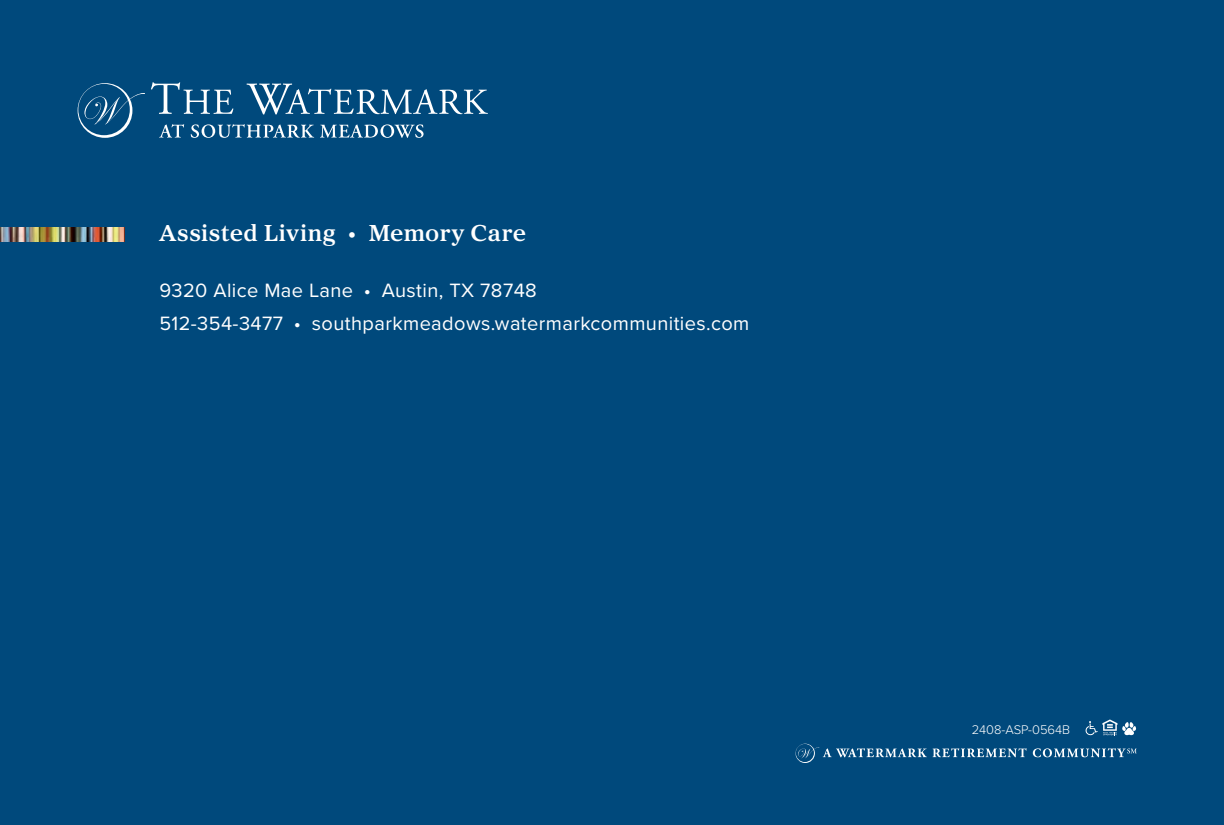
<style>
.page{position:relative;width:1224px;height:825px;background:#00497c}
.page>*{position:absolute;margin:0;border:0;box-sizing:border-box;transform-origin:0 0}
.t1{font:600 24px "Proxima Sera";letter-spacing:.025em;color:#fff}
.t2{font:20px/32px "Proxima Nova";letter-spacing:.02em;color:#fff}
.t3{font:300 13px "Proxima Nova";color:#fff}
</style>
<div class="page">
<svg style="left:1085px;top:719px;width:51px;height:16px"></svg>
<svg style="left:159px;top:124px;width:25px;height:13px"></svg>
<svg style="left:191px;top:124px;width:123px;height:14px"></svg>
<svg style="left:320px;top:124px;width:103px;height:14px"></svg>
<svg style="left:151px;top:82px;width:82px;height:32px"></svg>
<svg style="left:246px;top:84px;width:242px;height:30px"></svg>
<svg style="left:78px;top:83px;width:67px;height:55px"></svg>
<svg style="left:795px;top:743px;width:231px;height:20px"></svg>
<svg style="left:1032px;top:748px;width:104px;height:9px"></svg>
<img style="left:0;top:228px;width:124px;height:14px">
<p class="t1" style="left:159px;top:213px;width:368px">Assisted Living • Memory Care</p>
<p class="t2" style="left:159px;top:274px;width:591px">9320 Alice Mae Lane • Austin, TX 78748<br>512-354-3477 • southparkmeadows.watermarkcommunities.com</p>
<p class="t3" style="left:971px;top:719px;width:100px">2408-ASP-0564B</p>
</div>
